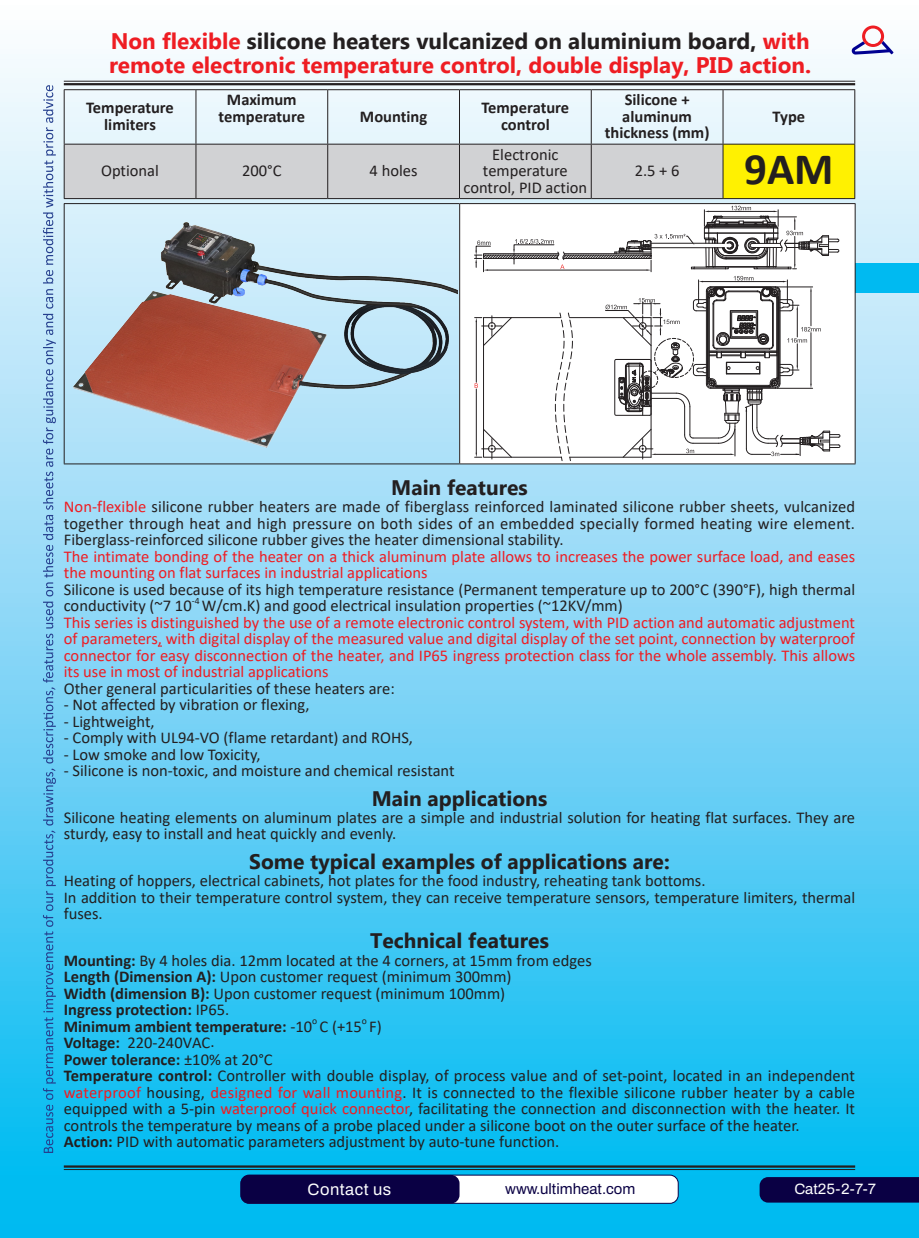
<style>
.page{position:relative;width:919px;height:1238px;background:#fff}
.page>*{position:absolute;margin:0;border:0;box-sizing:border-box;transform-origin:0 0}
.t1{font:700 45px "Calibri";color:#231f20}
.t2{font:700 22.5px/24px "Microsoft New Tai Lue";color:#ee1d23}
.t3{font:700 21px "Microsoft New Tai Lue";color:#231f20}
.Normal__Web{font:16.5px/16.5px "Calibri";color:#231f20}
.t4{font:16.5px/16.5px "Calibri";color:#ee1d23}
.t5{font:700 16.5px/16.5px "Calibri";color:#231f20;text-align:center}
.t6{font:600 16.5px "Archivo";letter-spacing:.03em;color:#fff}
.t7{font:600 15px "Archivo";color:#0a0044}
.t8{font:600 15px "Archivo";color:#fff}
.t9{font:9.6px "Calibri";color:#231f20}
.s1{color:#231f20}
.s2{color:#ee1d23}
.s3{font-weight:700}
.s4{font-weight:400}
</style>
<div class="page">
<div style="left:0;top:0;width:918px;height:1237px;background:linear-gradient(to bottom,#fffbfd,#00b7f1)"></div>
<div style="left:855px;top:263px;width:63px;height:29px;background:#00baf1"></div>
<hr style="left:64px;top:1165px;width:791px;height:2px;background:#231f20">
<hr style="left:64px;top:1169px;width:791px;height:1px;background:#231f20">
<hr style="left:64px;top:81px;width:791px;height:1px;background:#231f20">
<hr style="left:64px;top:83px;width:791px;height:2px;background:#231f20">
<svg style="left:43px;top:85px;width:13px;height:1067px;background:#72b9e1"></svg>
<svg style="left:850px;top:26px;width:43px;height:29px"></svg>
<svg style="left:0;top:41px;width:1px;height:14px"></svg>
<div style="left:241px;top:1174px;width:437px;height:29px;background:#fff;border-radius:8px"></div>
<div style="left:240px;top:1174px;width:438px;height:29px;border:1px solid #0a0044;border-radius:8px"></div>
<div style="left:240px;top:1174px;width:219px;height:29px;background:#0a0044;border-radius:9px"></div>
<svg style="left:759px;top:1176px;width:159px;height:26px;background:#09094c"></svg>
<div style="left:65px;top:145px;width:657px;height:53px;background:#d1d2d4"></div>
<div style="left:723px;top:144px;width:131px;height:54px;background:#fff101"></div>
<hr style="left:64px;top:89px;width:132px;height:1px;background:#231f20">
<hr style="left:64px;top:90px;width:1px;height:54px;background:#231f20">
<hr style="left:196px;top:89px;width:132px;height:1px;background:#231f20">
<hr style="left:195px;top:90px;width:1px;height:54px;background:#231f20">
<hr style="left:328px;top:89px;width:131px;height:1px;background:#231f20">
<hr style="left:327px;top:90px;width:1px;height:54px;background:#231f20">
<hr style="left:459px;top:89px;width:132px;height:1px;background:#231f20">
<hr style="left:459px;top:90px;width:1px;height:54px;background:#231f20">
<hr style="left:591px;top:89px;width:132px;height:1px;background:#231f20">
<hr style="left:591px;top:90px;width:1px;height:54px;background:#231f20">
<hr style="left:723px;top:89px;width:132px;height:1px;background:#231f20">
<hr style="left:722px;top:90px;width:1px;height:54px;background:#231f20">
<hr style="left:854px;top:90px;width:1px;height:54px;background:#231f20">
<hr style="left:64px;top:144px;width:132px;height:1px;background:#231f20">
<hr style="left:64px;top:144px;width:1px;height:54px;background:#231f20">
<hr style="left:196px;top:144px;width:132px;height:1px;background:#231f20">
<hr style="left:195px;top:144px;width:1px;height:54px;background:#231f20">
<hr style="left:328px;top:144px;width:131px;height:1px;background:#231f20">
<hr style="left:327px;top:144px;width:1px;height:54px;background:#231f20">
<hr style="left:459px;top:144px;width:132px;height:1px;background:#231f20">
<hr style="left:459px;top:144px;width:1px;height:54px;background:#231f20">
<hr style="left:591px;top:144px;width:132px;height:1px;background:#231f20">
<hr style="left:591px;top:144px;width:1px;height:54px;background:#231f20">
<hr style="left:723px;top:144px;width:132px;height:1px;background:#231f20">
<hr style="left:722px;top:144px;width:1px;height:54px;background:#231f20">
<hr style="left:854px;top:144px;width:1px;height:54px;background:#231f20">
<hr style="left:64px;top:198px;width:132px;height:1px;background:#231f20">
<hr style="left:196px;top:198px;width:132px;height:1px;background:#231f20">
<hr style="left:328px;top:198px;width:131px;height:1px;background:#231f20">
<hr style="left:459px;top:198px;width:132px;height:1px;background:#231f20">
<hr style="left:591px;top:198px;width:132px;height:1px;background:#231f20">
<hr style="left:723px;top:198px;width:132px;height:1px;background:#231f20">
<div style="left:459px;top:203px;width:396px;height:261px;background:#fff"></div>
<hr style="left:64px;top:203px;width:395px;height:1px;background:#231f20">
<hr style="left:64px;top:204px;width:1px;height:259px;background:#231f20">
<hr style="left:459px;top:203px;width:396px;height:1px;background:#231f20">
<hr style="left:459px;top:204px;width:1px;height:259px;background:#231f20">
<hr style="left:854px;top:204px;width:1px;height:259px;background:#231f20">
<hr style="left:64px;top:463px;width:395px;height:1px;background:#231f20">
<hr style="left:459px;top:463px;width:396px;height:1px;background:#231f20">
<img style="left:66px;top:212px;width:391px;height:243px">
<svg style="left:474px;top:206px;width:366px;height:255px"></svg>
<p class="t2" style="left:109px;top:31px;width:703px">Non flexible <span class="s1">silicone heaters vulcanized on aluminium board,</span> with remote electronic temperature control, double display, PID action.</p>
<p class="t5" style="left:86px;top:99px;width:89px">Temperature limiters</p>
<p class="t5" style="left:218px;top:91px;width:88px">Maximum temperature</p>
<p class="t5" style="left:360px;top:108px;width:69px">Mounting</p>
<p class="t5" style="left:481px;top:99px;width:89px">Temperature control</p>
<p class="t5" style="left:604px;top:91px;width:106px">Silicone + aluminum thickness (mm)</p>
<p class="t5" style="left:772px;top:108px;width:34px">Type</p>
<p class="Normal__Web" style="left:101px;top:162px;width:59px">Optional</p>
<p class="Normal__Web" style="left:242px;top:162px;width:41px">200°C</p>
<p class="Normal__Web" style="left:369px;top:162px;width:49px">4 holes</p>
<p class="Normal__Web" style="left:463px;top:145px;width:125px;text-align:center">Electronic temperature control, PID action</p>
<p class="Normal__Web" style="left:634px;top:162px;width:46px">2.5 + 6</p>
<p class="t1" style="left:744px;top:137px;width:91px">9AM</p>
<p class="t3" style="left:391px;top:475px;width:138px">Main features</p>
<p class="Normal__Web" style="left:64px;top:498px;width:792px;text-align:justify"><span class="s2">Non-flexible</span> silicone rubber heaters are made of fiberglass reinforced laminated silicone rubber sheets, vulcanized together through heat and high pressure on both sides of an embedded specially formed heating wire element.<br>Fiberglass-reinforced silicone rubber gives the heater dimensional stability.</p>
<p class="t4" style="left:64px;top:547px;width:792px">The intimate bonding of the heater on a thick aluminum plate allows to increases the power surface load, and eases the mounting on flat surfaces in industrial applications</p>
<p class="Normal__Web" style="left:64px;top:580px;width:792px">Silicone is used because of its high temperature resistance (Permanent temperature up to 200°C (390°F), high thermal conductivity (~7 10</p>
<p class="t9" style="left:192px;top:593px;width:9px">-4</p>
<p class="Normal__Web" style="left:202px;top:597px;width:422px">W/cm.K) and good electrical insulation properties (~12KV/mm)</p>
<p class="t4" style="left:64px;top:613px;width:792px;text-align:justify">This series is distinguished by the use of a remote electronic control system, with PID action and automatic adjustment of parameters, with digital display of the measured value and digital display of the set point, connection by waterproof connector for easy disconnection of the heater, and IP65 ingress protection class for the whole assembly. This allows its use in most of industrial applications</p>
<p class="Normal__Web" style="left:64px;top:679px;width:332px">Other general particularities of these heaters are:</p>
<p class="Normal__Web" style="left:64px;top:696px;width:247px">- Not affected by vibration or flexing,</p>
<p class="Normal__Web" style="left:64px;top:712px;width:92px">- Lightweight,</p>
<p class="Normal__Web" style="left:64px;top:729px;width:351px">- Comply with UL94-VO (flame retardant) and ROHS,</p>
<p class="Normal__Web" style="left:64px;top:745px;width:198px">- Low smoke and low Toxicity,</p>
<p class="Normal__Web" style="left:64px;top:762px;width:392px">- Silicone is non-toxic, and moisture and chemical resistant</p>
<p class="t3" style="left:371px;top:786px;width:177px">Main applications</p>
<p class="Normal__Web" style="left:64px;top:808px;width:792px">Silicone heating elements on aluminum plates are a simple and industrial solution for heating flat surfaces. They are sturdy, easy to install and heat quickly and evenly.</p>
<p class="t3" style="left:249px;top:849px;width:422px">Some typical examples of applications are:</p>
<p class="Normal__Web" style="left:64px;top:871px;width:643px">Heating of hoppers, electrical cabinets, hot plates for the food industry, reheating tank bottoms.</p>
<p class="Normal__Web" style="left:64px;top:888px;width:792px">In addition to their temperature control system, they can receive temperature sensors, temperature limiters, thermal fuses.</p>
<p class="t3" style="left:370px;top:929px;width:180px">Technical features</p>
<p class="Normal__Web" style="left:64px;top:951px;width:529px"><span class="s3">Mounting:</span> By 4 holes dia. 12mm located at the 4 corners, at 15mm from edges</p>
<p class="Normal__Web" style="left:64px;top:968px;width:449px"><span class="s3">Length (Dimension A):</span> Upon customer request (minimum 300mm)</p>
<p class="Normal__Web" style="left:64px;top:984px;width:443px"><span class="s3">Width (dimension B):</span> Upon customer request (minimum 100mm)</p>
<p class="t5" style="left:64px;top:1001px;width:167px">Ingress protection: <span class="s4">IP65.</span></p>
<p class="t5" style="left:64px;top:1017px;width:319px">Minimum ambient temperature: <span class="s4">-10 C (+15 F)</span></p>
<p class="t9" style="left:312px;top:1014px;width:7px">o</p>
<p class="t9" style="left:362px;top:1014px;width:7px">o</p>
<p class="Normal__Web" style="left:64px;top:1034px;width:152px"><span class="s3">Voltage:</span> 220-240VAC.</p>
<p class="t5" style="left:64px;top:1050px;width:210px">Power tolerance: <span class="s4">±10% at 20°C</span></p>
<p class="Normal__Web" style="left:64px;top:1067px;width:792px;text-align:justify"><span class="s3">Temperature control:</span> Controller with double display, of process value and of set-point, located in an independent <span class="s2">waterproof</span> housing, <span class="s2">designed for wall mounting</span>. It is connected to the flexible silicone rubber heater by a cable equipped with a 5-pin <span class="s2">waterproof quick connector</span>, facilitating the connection and disconnection with the heater. It controls the temperature by means of a probe placed under a silicone boot on the outer surface of the heater.</p>
<p class="Normal__Web" style="left:64px;top:1133px;width:497px"><span class="s3">Action:</span> PID with automatic parameters adjustment by auto-tune function.</p>
<p class="t6" style="left:307px;top:1177px;width:85px">Contact us</p>
<p class="t7" style="left:505px;top:1177px;width:132px">www.ultimheat.com</p>
<p class="t8" style="left:794px;top:1177px;width:83px">Cat25-2-7-7</p>
</div>
